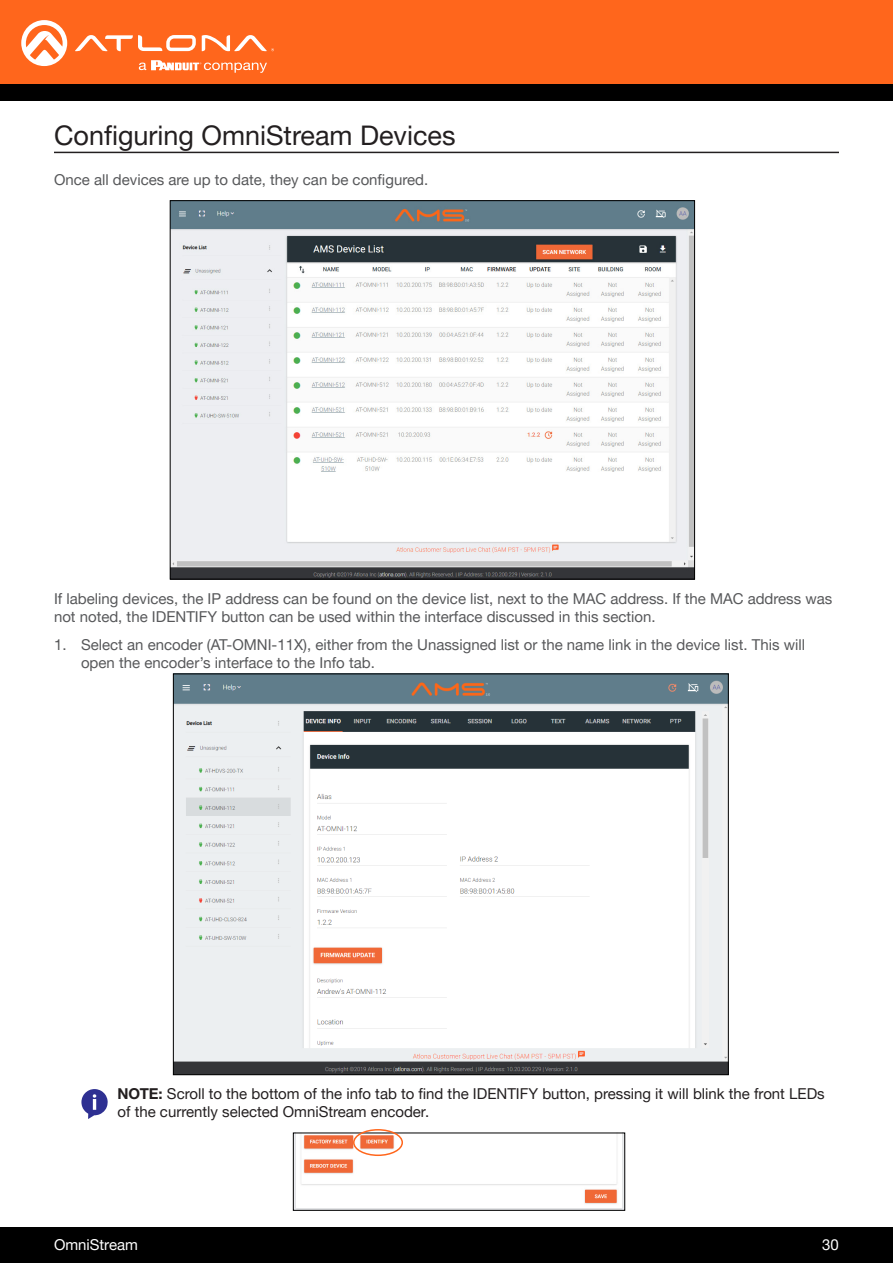
<style>
.page{position:relative;width:893px;height:1263px;background:#fff}
.page>*{position:absolute;margin:0;border:0;box-sizing:border-box;transform-origin:0 0}
.Section_Header{font:27px "Helvetica Neue LTW1 G";color:#231f20}
.General_Text{font:15px/18px "Helvetica Neue LTW1 G";color:#57585a}
.General_Text-2{font:15px/18px "Helvetica Neue LTW1 G";color:#231f20}
.t1{font:15px "Helvetica Neue LTW1 G";color:#fff}
.s1{font-weight:700}
</style>
<div class="page">
<div style="left:0;top:1227px;width:893px;height:36px;background:#000"></div>
<div style="left:0;top:0;width:893px;height:84px;background:#ff661c"></div>
<div style="left:0;top:84px;width:893px;height:16px;background:#000"></div>
<svg style="left:75px;top:35px;width:121px;height:16px"></svg>
<svg style="left:202px;top:35px;width:72px;height:16px"></svg>
<svg style="left:21px;top:20px;width:46px;height:46px"></svg>
<svg style="left:139px;top:60px;width:128px;height:13px"></svg>
<hr style="left:54px;top:152px;width:785px;height:1px;background:#231f20">
<img style="left:172px;top:202px;width:521px;height:375px">
<img style="left:175px;top:675px;width:552px;height:398px">
<img style="left:295px;top:1134px;width:328px;height:75px">
<div style="left:293px;top:1132px;width:332px;height:79px;border:1px solid #000"></div>
<div style="left:353px;top:1129px;width:50px;height:27px;border:2px solid #ff661c;border-radius:50%"></div>
<svg style="left:81px;top:1089px;width:27px;height:30px"></svg>
<p class="Section_Header" style="left:54px;top:119px;width:403px">Configuring OmniStream Devices</p>
<p class="General_Text" style="left:54px;top:171px;width:376px">Once all devices are up to date, they can be configured.</p>
<p class="General_Text" style="left:54px;top:589px;width:780px">If labeling devices, the IP address can be found on the device list, next to the MAC address. If the MAC address was not noted, the IDENTIFY button can be used within the interface discussed in this section.</p>
<p class="General_Text" style="left:81px;top:636px;width:726px;text-indent:-27px">1. Select an encoder (AT-OMNI-11X), either from the Unassigned list or the name link in the device list. This will open the encoder’s interface to the Info tab.</p>
<p class="General_Text-2" style="left:117px;top:1084px;width:709px"><span class="s1">NOTE:</span> Scroll to the bottom of the info tab to find the IDENTIFY button, pressing it will blink the front LEDs of the currently selected OmniStream encoder.</p>
<p class="t1" style="left:54px;top:1235px;width:85px">OmniStream</p>
<p class="t1" style="left:822px;top:1235px;width:18px">30</p>
</div>
